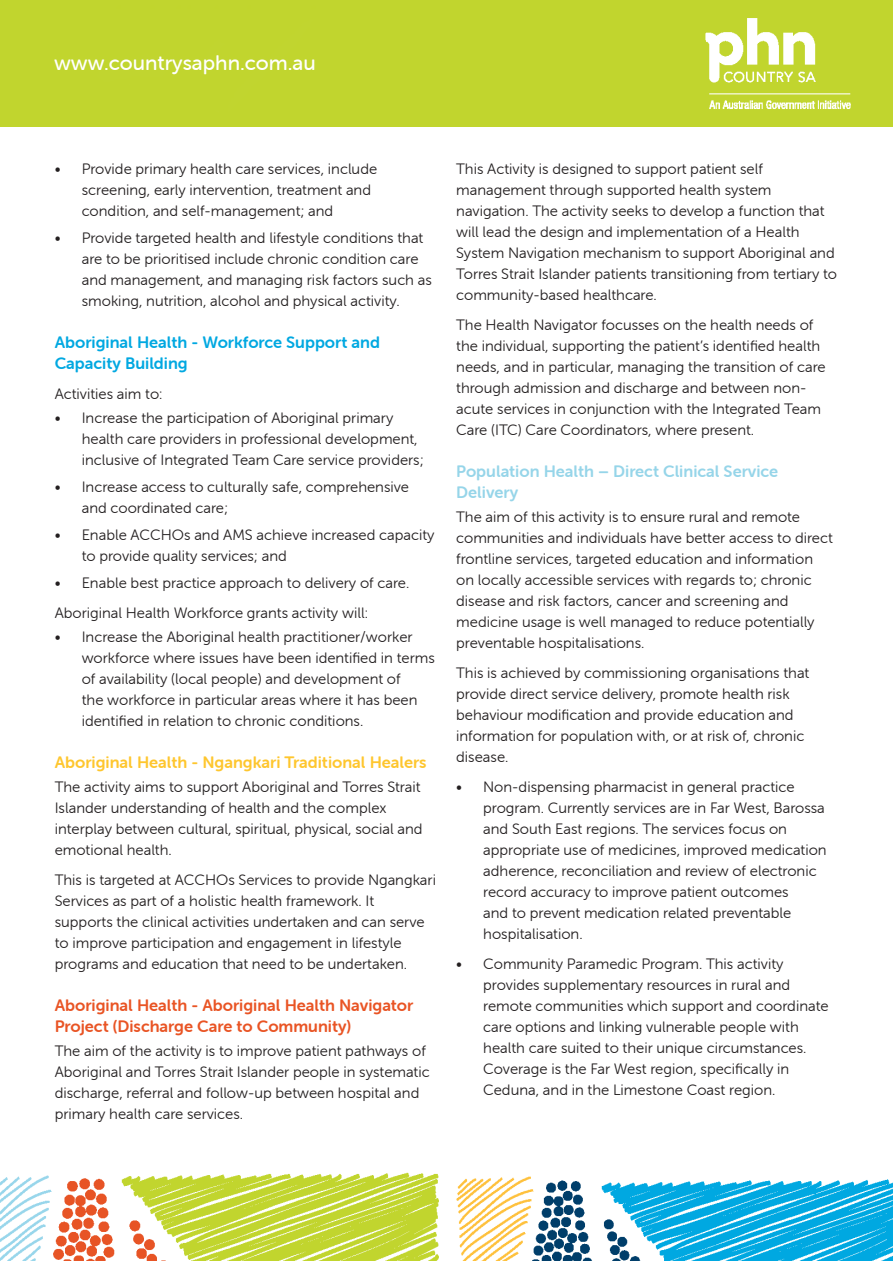
<style>
.page{position:relative;width:893px;height:1263px;background:#fff}
.page>*{position:absolute;margin:0;border:0;box-sizing:border-box;transform-origin:0 0}
.t1{font:21px "Museo Sans Rounded 500";color:#fff}
.t2{font:16.5px/21px "Museo Sans Rounded 700";color:#e95424}
.t3{font:16.5px/21px "Museo Sans Rounded 700";color:#00a8e1}
.t4{font:16.5px/21px "Museo Sans Rounded 700";color:#96d5e9}
.t5{font:16.5px "Museo Sans Rounded 700";color:#fec62e}
.t6{font:15px/21px "Museo Sans Rounded 300";color:#231f20}
</style>
<div class="page">
<div style="left:0;top:0;width:893px;height:126px;background:#c1d52e"></div>
<img style="left:0;top:1172px;width:893px;height:88px">
<h1 class="t1" style="left:54px;top:51px;width:263px">www.countrysaphn.com.au</h1>
<p class="t6" style="left:82px;top:158px;width:297px;text-indent:-27px">• Provide primary health care services, include screening, early intervention, treatment and condition, and self-management; and</p>
<p class="t6" style="left:82px;top:227px;width:352px;text-indent:-27px">• Provide targeted health and lifestyle conditions that are to be prioritised include chronic condition care and management, and managing risk factors such as smoking, nutrition, alcohol and physical activity.</p>
<p class="t3" style="left:55px;top:332px;width:327px">Aboriginal Health - Workforce Support and<br>Capacity Building</p>
<p class="t6" style="left:55px;top:383px;width:109px">Activities aim to:</p>
<p class="t6" style="left:82px;top:407px;width:343px;text-indent:-27px">• Increase the participation of Aboriginal primary health care providers in professional development, inclusive of Integrated Team Care service providers;</p>
<p class="t6" style="left:82px;top:476px;width:329px;text-indent:-27px">• Increase access to culturally safe, comprehensive and coordinated care;</p>
<p class="t6" style="left:82px;top:524px;width:354px;text-indent:-27px">• Enable ACCHOs and AMS achieve increased capacity to provide quality services; and</p>
<p class="t6" style="left:55px;top:572px;width:356px">• Enable best practice approach to delivery of care.</p>
<p class="t6" style="left:55px;top:602px;width:315px">Aboriginal Health Workforce grants activity will:</p>
<p class="t6" style="left:82px;top:626px;width:355px;text-indent:-27px">• Increase the Aboriginal health practitioner/worker workforce where issues have been identified in terms of availability (local people) and development of<br>the workforce in particular areas where it has been identified in relation to chronic conditions.</p>
<p class="t5" style="left:55px;top:753px;width:373px">Aboriginal Health - Ngangkari Traditional Healers</p>
<p class="t6" style="left:55px;top:776px;width:369px">The activity aims to support Aboriginal and Torres Strait Islander understanding of health and the complex interplay between cultural, spiritual, physical, social and emotional health.</p>
<p class="t6" style="left:55px;top:869px;width:383px">This is targeted at ACCHOs Services to provide Ngangkari Services as part of a holistic health framework. It supports the clinical activities undertaken and can serve to improve participation and engagement in lifestyle programs and education that need to be undertaken.</p>
<p class="t2" style="left:55px;top:995px;width:360px">Aboriginal Health - Aboriginal Health Navigator<br>Project (Discharge Care to Community)</p>
<p class="t6" style="left:55px;top:1040px;width:376px">The aim of the activity is to improve patient pathways of Aboriginal and Torres Strait Islander people in systematic discharge, referral and follow-up between hospital and primary health care services.</p>
<p class="t6" style="left:456px;top:158px;width:382px">This Activity is designed to support patient self management through supported health system navigation. The activity seeks to develop a function that will lead the design and implementation of a Health System Navigation mechanism to support Aboriginal and Torres Strait Islander patients transitioning from tertiary to community-based healthcare.</p>
<p class="t6" style="left:456px;top:314px;width:371px">The Health Navigator focusses on the health needs of the individual, supporting the patient’s identified health needs, and in particular, managing the transition of care through admission and discharge and between non&shy;acute services in conjunction with the Integrated Team Care (ITC) Care Coordinators, where present.</p>
<p class="t4" style="left:456px;top:461px;width:324px">Population Health – Direct Clinical Service<br>Delivery</p>
<p class="t6" style="left:456px;top:506px;width:378px">The aim of this activity is to ensure rural and remote communities and individuals have better access to direct frontline services, targeted education and information on locally accessible services with regards to; chronic disease and risk factors, cancer and screening and medicine usage is well managed to reduce potentially preventable hospitalisations.</p>
<p class="t6" style="left:456px;top:662px;width:355px">This is achieved by commissioning organisations that provide direct service delivery, promote health risk behaviour modification and provide education and information for population with, or at risk of, chronic disease.</p>
<p class="t6" style="left:483px;top:776px;width:345px;text-indent:-27px">• Non-dispensing pharmacist in general practice program. Currently services are in Far West, Barossa and South East regions. The services focus on appropriate use of medicines, improved medication adherence, reconciliation and review of electronic record accuracy to improve patient outcomes<br>and to prevent medication related preventable hospitalisation.</p>
<p class="t6" style="left:483px;top:953px;width:347px;text-indent:-27px">• Community Paramedic Program. This activity provides supplementary resources in rural and remote communities which support and coordinate care options and linking vulnerable people with health care suited to their unique circumstances.<br>Coverage is the Far West region, specifically in Ceduna, and in the Limestone Coast region.</p>
</div>
